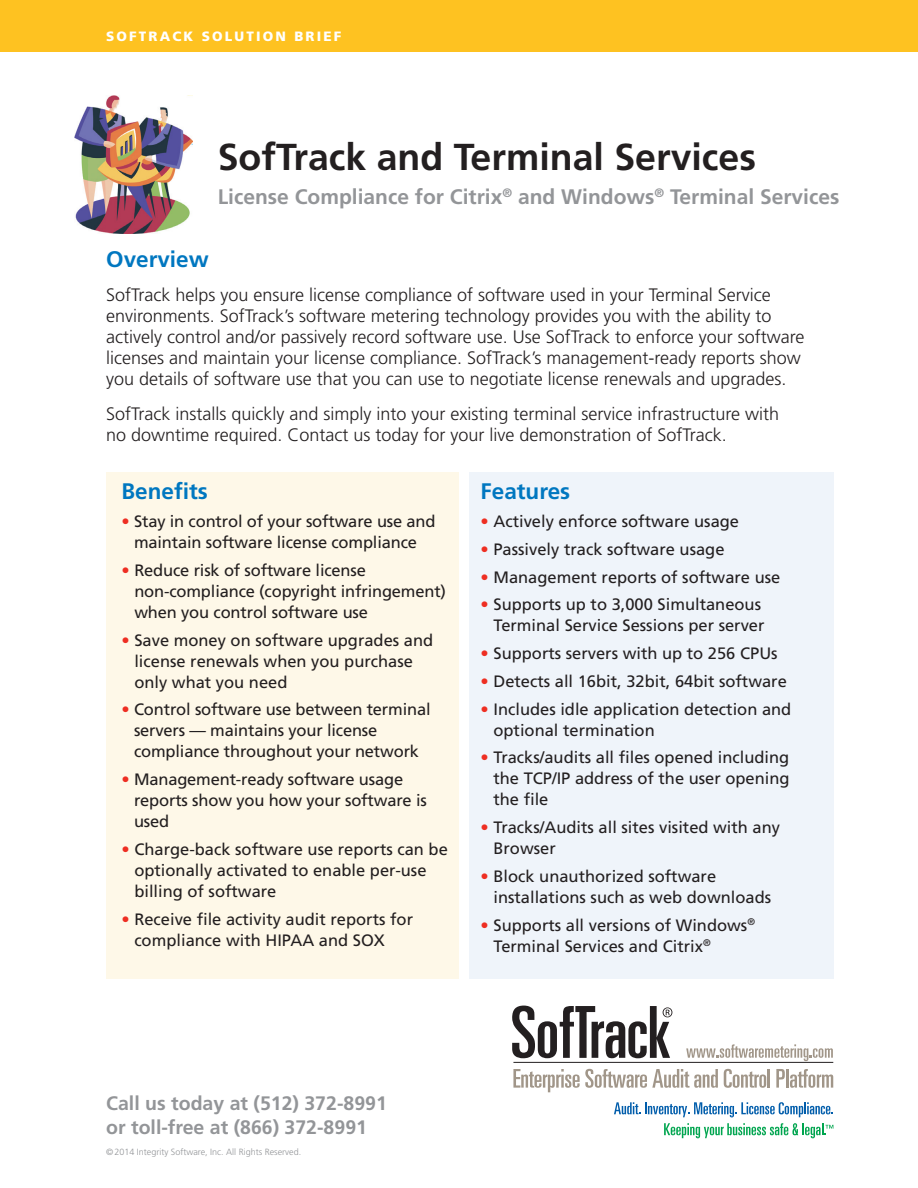
<style>
.page{position:relative;width:918px;height:1188px;background:#fff}
.page>*{position:absolute;margin:0;border:0;box-sizing:border-box;transform-origin:0 0}
.t1{font:700 37.5px "Frutiger";color:#231f20}
.t2{font:700 22.5px "Frutiger";color:#0077c0}
.t3{font:700 21px "Frutiger";color:#939598}
.t4{font:700 19.5px "Frutiger";color:#939598}
.t5{font:300 18px "Frutiger";color:#231f20}
.t6{font:16.5px/21px "Frutiger";color:#231f20}
.t7{font:900 13.5px "Frutiger";letter-spacing:.16em;color:#fff}
.t8{font:300 9px "Frutiger";color:#939598}
.s1{color:#ee2e22}
</style>
<div class="page">
<div style="left:469px;top:472px;width:364px;height:507px;background:#eff4fa"></div>
<div style="left:106px;top:472px;width:353px;height:507px;background:#fef8e8"></div>
<div style="left:0;top:0;width:918px;height:52px;background:#fec221"></div>
<img style="left:74px;top:95px;width:119px;height:138px">
<hr style="left:513px;top:1062px;width:320px;height:1px;background:#231f20">
<svg style="left:513px;top:1069px;width:205px;height:23px"></svg>
<svg style="left:724px;top:1069px;width:46px;height:19px"></svg>
<svg style="left:776px;top:1069px;width:57px;height:19px"></svg>
<svg style="left:512px;top:1006px;width:160px;height:52px"></svg>
<svg style="left:614px;top:1102px;width:219px;height:15px"></svg>
<svg style="left:686px;top:1044px;width:147px;height:17px"></svg>
<svg style="left:664px;top:1123px;width:169px;height:15px"></svg>
<p class="t7" style="left:106px;top:28px;width:237px">SOFTRACK SOLUTION BRIEF</p>
<p class="t1" style="left:218px;top:135px;width:540px">SofTrack and Terminal Services</p>
<p class="t3" style="left:218px;top:184px;width:623px">License Compliance for Citrix<sup>®</sup> and Windows<sup>®</sup> Terminal Services</p>
<p class="t2" style="left:106px;top:246px;width:104px">Overview</p>
<p class="t5" style="left:106px;top:285px;width:666px">SofTrack helps you ensure license compliance of software used in your Terminal Service</p>
<p class="t5" style="left:106px;top:306px;width:667px">environments. SofTrack’s software metering technology provides you with the ability to</p>
<p class="t5" style="left:106px;top:327px;width:700px">actively control and/or passively record software use. Use SofTrack to enforce your software</p>
<p class="t5" style="left:106px;top:348px;width:696px">licenses and maintain your license compliance. SofTrack’s management-ready reports show</p>
<p class="t5" style="left:106px;top:369px;width:682px">you details of software use that you can use to negotiate license renewals and upgrades.</p>
<p class="t5" style="left:106px;top:404px;width:674px">SofTrack installs quickly and simply into your existing terminal service infrastructure with</p>
<p class="t5" style="left:106px;top:425px;width:622px">no downtime required. Contact us today for your live demonstration of SofTrack.</p>
<p class="t2" style="left:122px;top:478px;width:88px">Benefits</p>
<p class="t6" style="left:122px;top:511px;width:316px;text-align:center"><span class="s1">•</span> Stay in control of your software use and maintain software license compliance</p>
<p class="t6" style="left:134px;top:559px;width:313px;text-indent:-13px"><span class="s1">•</span> Reduce risk of software license non-compliance (copyright infringement) when you control software use</p>
<p class="t6" style="left:134px;top:629px;width:300px;text-indent:-13px"><span class="s1">•</span> Save money on software upgrades and license renewals when you purchase only what you need</p>
<p class="t6" style="left:134px;top:699px;width:298px;text-indent:-13px"><span class="s1">•</span> Control software use between terminal servers — maintains your license compliance throughout your network</p>
<p class="t6" style="left:134px;top:769px;width:294px;text-indent:-13px"><span class="s1">•</span> Management-ready software usage reports show you how your software is used</p>
<p class="t6" style="left:134px;top:838px;width:315px;text-indent:-13px"><span class="s1">•</span> Charge-back software use reports can be optionally activated to enable per-use billing of software</p>
<p class="t6" style="left:134px;top:908px;width:280px;text-indent:-13px"><span class="s1">•</span> Receive file activity audit reports for compliance with HIPAA and SOX</p>
<p class="t2" style="left:481px;top:478px;width:91px">Features</p>
<p class="t6" style="left:481px;top:511px;width:260px"><span class="s1">•</span> Actively enforce software usage</p>
<p class="t6" style="left:481px;top:538px;width:245px"><span class="s1">•</span> Passively track software usage</p>
<p class="t6" style="left:481px;top:566px;width:301px"><span class="s1">•</span> Management reports of software use</p>
<p class="t6" style="left:481px;top:594px;width:285px;text-align:right"><span class="s1">•</span> Supports up to 3,000 Simultaneous<br>Terminal Service Sessions per server</p>
<p class="t6" style="left:481px;top:643px;width:299px"><span class="s1">•</span> Supports servers with up to 256 CPUs</p>
<p class="t6" style="left:481px;top:670px;width:308px"><span class="s1">•</span> Detects all 16bit, 32bit, 64bit software</p>
<p class="t6" style="left:493px;top:698px;width:299px;text-indent:-13px"><span class="s1">•</span> Includes idle application detection and optional termination</p>
<p class="t6" style="left:493px;top:747px;width:298px;text-align:justify;text-indent:-13px"><span class="s1">•</span> Tracks/audits all files opened including the TCP/IP address of the user opening the file</p>
<p class="t6" style="left:493px;top:817px;width:288px;text-indent:-13px"><span class="s1">•</span> Tracks/Audits all sites visited with any<br>Browser</p>
<p class="t6" style="left:493px;top:865px;width:279px;text-indent:-13px"><span class="s1">•</span> Block unauthorized software installations such as web downloads</p>
<p class="t6" style="left:493px;top:914px;width:263px;text-indent:-13px"><span class="s1">•</span> Supports all versions of Windows<sup>®<br></sup>Terminal Services and Citrix<sup>®</sup></p>
<p class="t4" style="left:106px;top:1092px;width:282px">Call us today at (512) 372-8991</p>
<p class="t4" style="left:106px;top:1116px;width:262px">or toll-free at (866) 372-8991</p>
<p class="t8" style="left:106px;top:1147px;width:197px">© 2014 Integrity Software, Inc. All Rights Reserved.</p>
</div>
